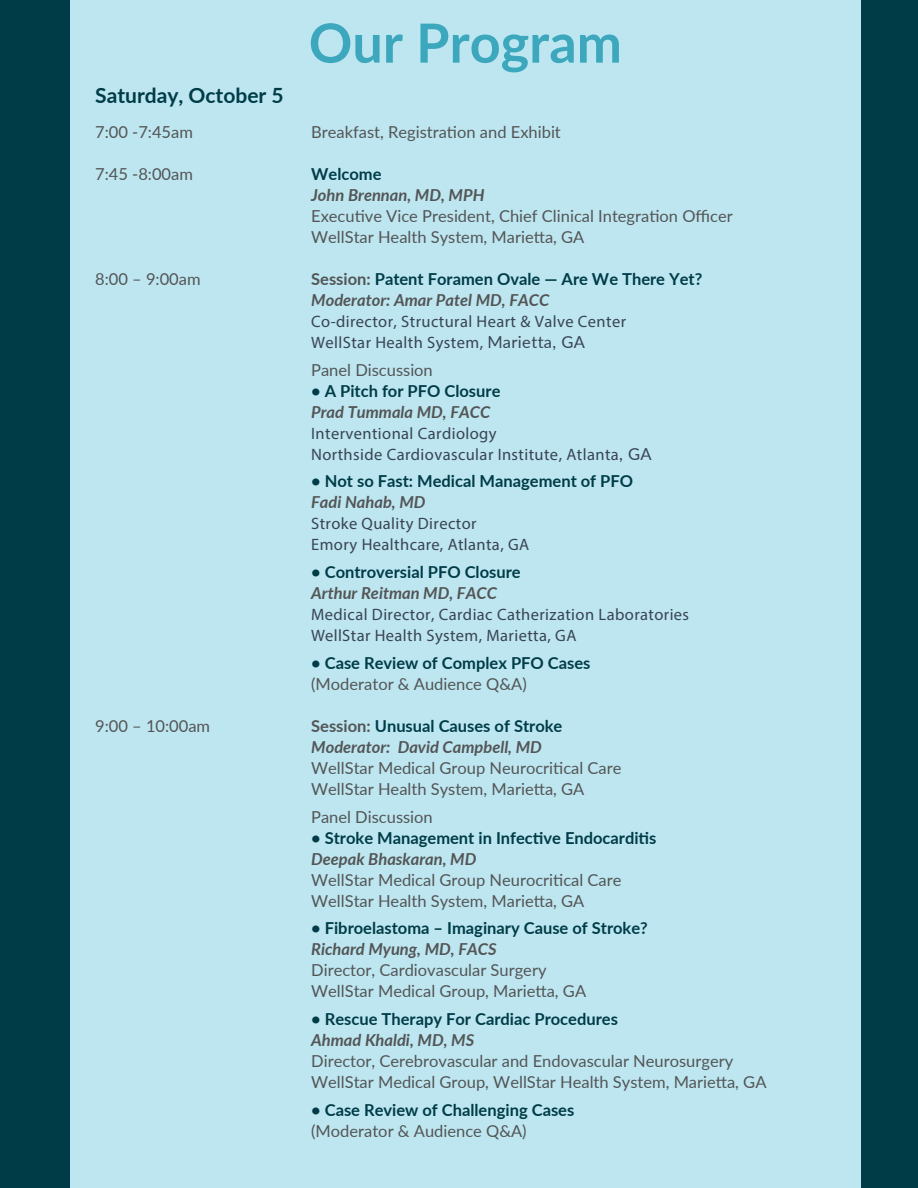
<style>
.page{position:relative;width:918px;height:1188px;background:#003c48}
.page>*{position:absolute;margin:0;border:0;box-sizing:border-box;transform-origin:0 0}
.t1{font:700 54px "Lato";color:#3ca7bd}
.t2{font:700 21px "Lato";color:#003c48}
.t3{font:16.5px/21px "Lato";color:#535556}
.t4{font:700 16.5px/21px "Lato";color:#003c48}
.t5{font:16.5px/21px "Myriad Pro";letter-spacing:.025em;color:#394454}
.t6{font:italic 700 16.5px/21px "Lato";color:#535556}
.s1{color:#535556}
.s2{font-style:italic;color:#535556}
.s3{font-family:"Lato"}
.s4{font-style:normal}
.s5{font-style:normal;color:#003c48}
</style>
<div class="page">
<div style="left:70px;top:0;width:791px;height:1188px;background:#bde6f0"></div>
<h1 class="t1" style="left:309px;top:3px;width:315px">Our Program</h1>
<p class="t2" style="left:95px;top:80px;width:190px">Saturday, October 5</p>
<p class="t3" style="left:95px;top:121px;width:99px">7:00 -7:45am</p>
<p class="t3" style="left:311px;top:121px;width:251px">Breakfast, Registration and Exhibit</p>
<p class="t3" style="left:95px;top:163px;width:99px">7:45 -8:00am</p>
<p class="t4" style="left:311px;top:163px;width:72px">Welcome</p>
<p class="t6" style="left:311px;top:184px;width:175px">John Brennan, MD, MPH</p>
<p class="t3" style="left:311px;top:205px;width:423px">Executive Vice President, Chief Clinical Integration Officer<br>WellStar Health System, Marietta, GA</p>
<p class="t3" style="left:95px;top:268px;width:107px">8:00 – 9:00am</p>
<p class="t4" style="left:311px;top:268px;width:393px"><span class="s1">Session:</span> Patent Foramen Ovale — Are We There Yet?<br><span class="s2">Moderator: Amar Patel MD, FACC</span></p>
<p class="t5" style="left:311px;top:311px;width:316px">Co-director, Structural Heart &amp; Valve Center<br>WellStar Health System, <span class="s3">Marietta, GA</span></p>
<p class="t3" style="left:311px;top:358px;width:123px">Panel Discussion</p>
<p class="t4" style="left:311px;top:379px;width:191px">• A Pitch for PFO Closure</p>
<p class="t6" style="left:311px;top:400px;width:181px">Prad Tummala MD, FACC</p>
<p class="t5" style="left:311px;top:422px;width:342px">Interventional Cardiology<br>Northside Cardiovascular Institute, Atlanta<span class="s3">, GA</span></p>
<p class="t4" style="left:311px;top:470px;width:323px">• Not so Fast: Medical Management of PFO</p>
<p class="t6" style="left:311px;top:491px;width:116px">Fadi Nahab, MD</p>
<p class="t5" style="left:311px;top:513px;width:220px">Stroke Quality Director<br>Emory Healthcare, Atlanta, GA</p>
<p class="t4" style="left:311px;top:561px;width:211px">• Controversial PFO Closure</p>
<p class="t6" style="left:311px;top:582px;width:187px">Arthur Reitman MD, FACC</p>
<p class="t5" style="left:311px;top:604px;width:379px">Medical Director, Cardiac Catherization Laboratories<br>WellStar Health System, Marietta, GA</p>
<p class="t4" style="left:311px;top:652px;width:281px">• Case Review of Complex PFO Cases</p>
<p class="t3" style="left:311px;top:673px;width:217px">(Moderator &amp; Audience Q&amp;A)</p>
<p class="t3" style="left:95px;top:715px;width:117px">9:00 – 10:00am</p>
<p class="t6" style="left:311px;top:715px;width:253px"><span class="s4">Session:</span> <span class="s5">Unusual Causes of Stroke<br></span>Moderator: David Campbell, MD</p>
<p class="t3" style="left:311px;top:757px;width:312px">WellStar Medical Group Neurocritical Care<br>WellStar Health System, Marietta, GA</p>
<p class="t3" style="left:311px;top:805px;width:123px">Panel Discussion</p>
<p class="t4" style="left:311px;top:826px;width:347px">• Stroke Management in Infective Endocarditis</p>
<p class="t6" style="left:311px;top:847px;width:167px">Deepak Bhaskaran, MD</p>
<p class="t3" style="left:311px;top:868px;width:312px">WellStar Medical Group Neurocritical Care<br>WellStar Health System, Marietta, GA</p>
<p class="t4" style="left:311px;top:917px;width:338px">• Fibroelastoma – Imaginary Cause of Stroke?</p>
<p class="t6" style="left:311px;top:938px;width:187px">Richard Myung, MD, FACS</p>
<p class="t3" style="left:311px;top:959px;width:276px">Director, Cardiovascular Surgery<br>WellStar Medical Group, Marietta, GA</p>
<p class="t4" style="left:311px;top:1008px;width:308px">• Rescue Therapy For Cardiac Procedures</p>
<p class="t6" style="left:311px;top:1029px;width:164px">Ahmad Khaldi, MD, MS</p>
<p class="t3" style="left:311px;top:1050px;width:457px">Director, Cerebrovascular and Endovascular Neurosurgery<br>WellStar Medical Group, WellStar Health System, Marietta, GA</p>
<p class="t4" style="left:311px;top:1099px;width:265px">• Case Review of Challenging Cases</p>
<p class="t3" style="left:311px;top:1120px;width:217px">(Moderator &amp; Audience Q&amp;A)</p>
</div>
